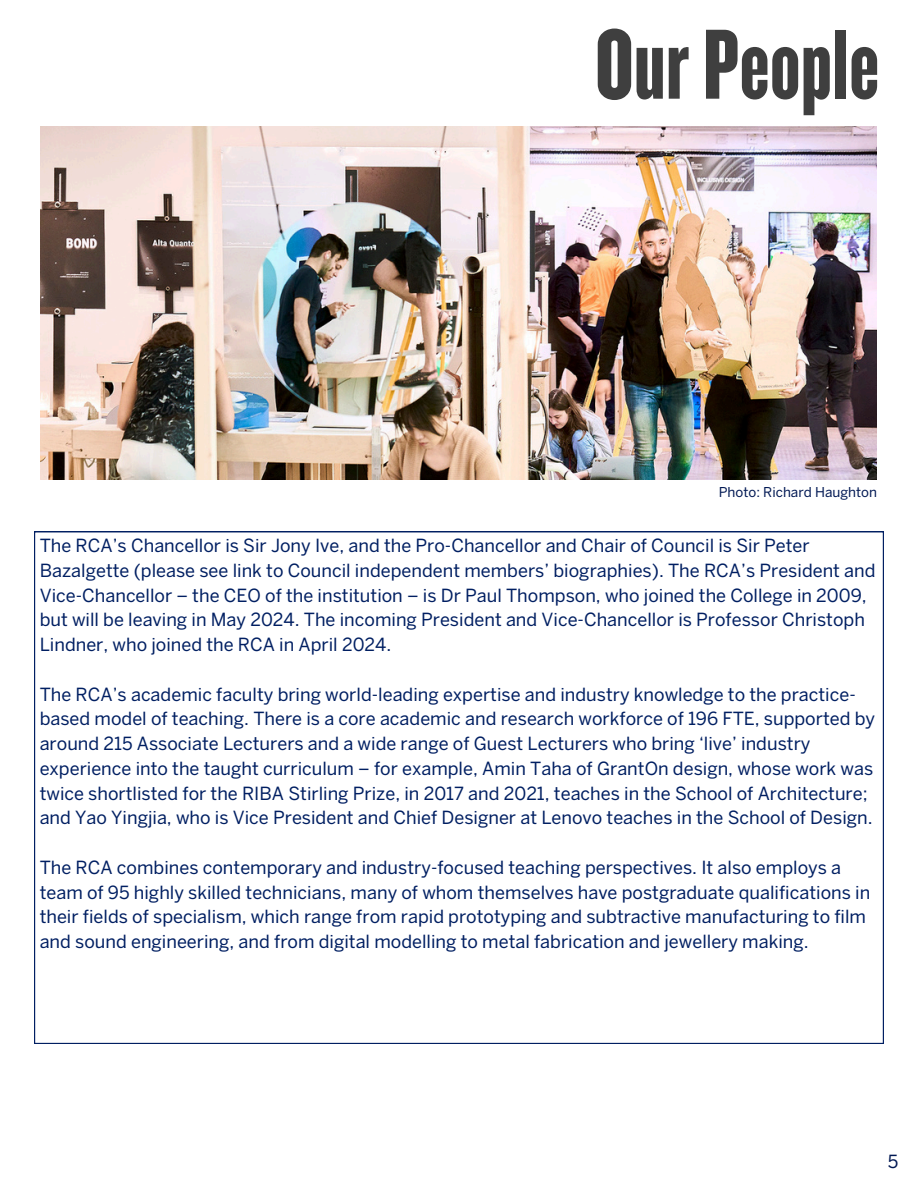
<style>
.page{position:relative;width:918px;height:1188px;background:#fff}
.page>*{position:absolute;margin:0;border:0;box-sizing:border-box;transform-origin:0 0}
.t1{font:103.5px "Knockout 68 Full Featherwt";color:#3f3f3f}
.t2{font:18px/24.8px "Benton Sans";color:#011f62}
.t3{font:18px "Benton Sans";color:#001853}
.t4{font:13.5px "Benton Sans";color:#001853}
</style>
<div class="page">
<svg style="left:34px;top:531px;width:849px;height:513px"></svg>
<img style="left:41px;top:127px;width:836px;height:352px">
<h2 class="t1" style="left:595px;top:16px;width:286px">OurPeople</h2>
<h2 class="t4" style="left:719px;top:484px;width:160px">Photo: Richard Haughton</h2>
<h1 class="t2" style="left:40px;top:533px;width:837px">The RCA’s Chancellor is Sir Jony Ive, and the Pro-Chancellor and Chair of Council is Sir Peter Bazalgette (please see link to Council independent members’ biographies). The RCA’s President and Vice-Chancellor – the CEO of the institution – is Dr Paul Thompson, who joined the College in 2009, but will be leaving in May 2024. The incoming President and Vice-Chancellor is Professor Christoph Lindner, who joined the RCA in April 2024.</h1>
<p class="t2" style="left:40px;top:682px;width:837px">The RCA’s academic faculty bring world-leading expertise and industry knowledge to the practice&shy;based model of teaching. There is a core academic and research workforce of 196 FTE, supported by around 215 Associate Lecturers and a wide range of Guest Lecturers who bring ‘live’ industry experience into the taught curriculum – for example, Amin Taha of GrantOn design, whose work was twice shortlisted for the RIBA Stirling Prize, in 2017 and 2021, teaches in the School of Architecture; and Yao Yingjia, who is Vice President and Chief Designer at Lenovo teaches in the School of Design.</p>
<p class="t2" style="left:40px;top:855px;width:832px">The RCA combines contemporary and industry-focused teaching perspectives. It also employs a team of 95 highly skilled technicians, many of whom themselves have postgraduate qualifications in their fields of specialism, which range from rapid prototyping and subtractive manufacturing to film and sound engineering, and from digital modelling to metal fabrication and jewellery making.</p>
<p class="t3" style="left:888px;top:1151px;width:12px">5</p>
</div>
